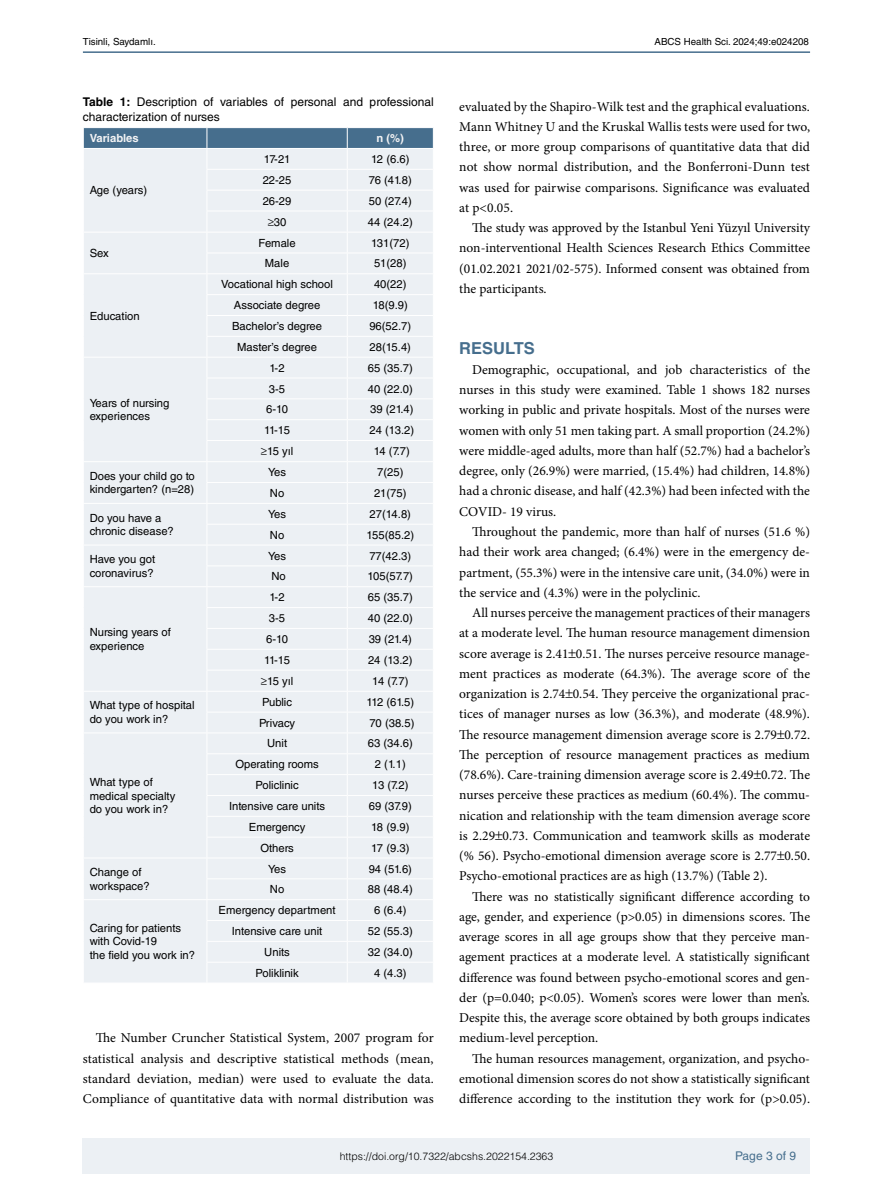
<style>
.page{position:relative;width:893px;height:1191px;background:#fff}
.page>*{position:absolute;margin:0;border:0;box-sizing:border-box;transform-origin:0 0}
.t1{font:700 16.5px "Helvetica LT Std";color:#466e8d}
.t2{font:13.5px/20.2px "Minion Pro";color:#000;text-align:justify}
.t3{font:12px/14.4px "Helvetica LT Std";color:#000}
.t4{font:12px "Helvetica LT Std";color:#466e8d}
.t5{font:11.25px/13.5px "Helvetica LT Std";color:#000}
.t6{font:700 11.25px "Helvetica LT Std";color:#f3f3f4}
.t7{font:300 10.5px "Helvetica LT Std";color:#000}
.t8{font:9.75px "Helvetica LT Std";color:#000}
.s1{font-weight:700}
</style>
<div class="page">
<hr style="left:83px;top:51px;width:727px;height:2px;background:#466e8d">
<div style="left:83px;top:1138px;width:727px;height:35px;background:#ecf0f4"></div>
<svg style="left:83px;top:128px;width:350px;height:854px;background:#e9edf2"></svg>
<div style="left:64px;top:1142px;width:765px;height:13px;background:#ecf0f4"></div>
<p class="t8" style="left:83px;top:36px;width:74px">Tisinli, Saydamlı.</p>
<p class="t8" style="left:655px;top:36px;width:156px">ABCS Health Sci. 2024;49:e024208</p>
<p class="t3" style="left:83px;top:95px;width:352px"><span class="s1">Table 1:</span> Description of variables of personal and professional characterization of nurses</p>
<p class="t6" style="left:90px;top:131px;width:51px">Variables</p>
<p class="t6" style="left:377px;top:131px;width:29px">n (%)</p>
<p class="t5" style="left:90px;top:184px;width:59px">Age (years)</p>
<p class="t5" style="left:90px;top:246px;width:21px">Sex</p>
<p class="t5" style="left:90px;top:309px;width:52px">Education</p>
<p class="t5" style="left:90px;top:396px;width:81px">Years of nursing experiences</p>
<p class="t5" style="left:264px;top:152px;width:28px">17-21</p>
<p class="t5" style="left:371px;top:152px;width:40px">12 (6.6)</p>
<p class="t5" style="left:263px;top:173px;width:30px">22-25</p>
<p class="t5" style="left:369px;top:173px;width:44px">76 (41.8)</p>
<p class="t5" style="left:263px;top:194px;width:30px">26-29</p>
<p class="t5" style="left:369px;top:194px;width:44px">50 (27.4)</p>
<p class="t5" style="left:268px;top:215px;width:20px">≥30</p>
<p class="t5" style="left:368px;top:215px;width:47px">44 (24.2)</p>
<p class="t5" style="left:259px;top:236px;width:39px">Female</p>
<p class="t5" style="left:371px;top:236px;width:40px">131(72)</p>
<p class="t5" style="left:265px;top:257px;width:26px">Male</p>
<p class="t5" style="left:374px;top:257px;width:34px">51(28)</p>
<p class="t5" style="left:221px;top:277px;width:113px">Vocational high school</p>
<p class="t5" style="left:374px;top:277px;width:34px">40(22)</p>
<p class="t5" style="left:234px;top:298px;width:88px">Associate degree</p>
<p class="t5" style="left:373px;top:298px;width:37px">18(9.9)</p>
<p class="t5" style="left:232px;top:319px;width:91px">Bachelor’s degree</p>
<p class="t5" style="left:369px;top:319px;width:43px">96(52.7)</p>
<p class="t5" style="left:237px;top:340px;width:81px">Master’s degree</p>
<p class="t5" style="left:370px;top:340px;width:43px">28(15.4)</p>
<p class="t5" style="left:270px;top:361px;width:16px">1-2</p>
<p class="t5" style="left:368px;top:361px;width:47px">65 (35.7)</p>
<p class="t5" style="left:269px;top:382px;width:18px">3-5</p>
<p class="t5" style="left:368px;top:382px;width:47px">40 (22.0)</p>
<p class="t5" style="left:266px;top:402px;width:23px">6-10</p>
<p class="t5" style="left:370px;top:402px;width:45px">39 (21.4)</p>
<p class="t5" style="left:264px;top:423px;width:27px">11-15</p>
<p class="t5" style="left:370px;top:423px;width:46px">24 (13.2)</p>
<p class="t5" style="left:261px;top:444px;width:34px">≥15 yıl</p>
<p class="t5" style="left:374px;top:444px;width:38px">14 (7.7)</p>
<p class="t5" style="left:90px;top:469px;width:107px">Does your child go to kindergarten? (n=28)</p>
<p class="t5" style="left:268px;top:465px;width:19px">Yes</p>
<p class="t5" style="left:377px;top:465px;width:28px">7(25)</p>
<p class="t5" style="left:270px;top:486px;width:16px">No</p>
<p class="t5" style="left:374px;top:486px;width:34px">21(75)</p>
<p class="t5" style="left:90px;top:511px;width:86px">Do you have a chronic disease?</p>
<p class="t5" style="left:268px;top:507px;width:19px">Yes</p>
<p class="t5" style="left:370px;top:507px;width:43px">27(14.8)</p>
<p class="t5" style="left:270px;top:528px;width:16px">No</p>
<p class="t5" style="left:366px;top:528px;width:49px">155(85.2)</p>
<p class="t5" style="left:90px;top:552px;width:67px">Have you got coronavirus?</p>
<p class="t5" style="left:268px;top:549px;width:19px">Yes</p>
<p class="t5" style="left:369px;top:549px;width:43px">77(42.3)</p>
<p class="t5" style="left:271px;top:569px;width:16px">No</p>
<p class="t5" style="left:368px;top:569px;width:47px">105(57.7)</p>
<p class="t5" style="left:90px;top:625px;width:83px">Nursing years of experience</p>
<p class="t5" style="left:270px;top:590px;width:16px">1-2</p>
<p class="t5" style="left:368px;top:590px;width:47px">65 (35.7)</p>
<p class="t5" style="left:269px;top:611px;width:18px">3-5</p>
<p class="t5" style="left:368px;top:611px;width:47px">40 (22.0)</p>
<p class="t5" style="left:266px;top:632px;width:23px">6-10</p>
<p class="t5" style="left:369px;top:632px;width:45px">39 (21.4)</p>
<p class="t5" style="left:264px;top:653px;width:27px">11-15</p>
<p class="t5" style="left:368px;top:653px;width:46px">24 (13.2)</p>
<p class="t5" style="left:261px;top:674px;width:34px">≥15 yıl</p>
<p class="t5" style="left:372px;top:674px;width:38px">14 (7.7)</p>
<p class="t5" style="left:90px;top:698px;width:106px">What type of hospital do you work in?</p>
<p class="t5" style="left:262px;top:695px;width:31px">Public</p>
<p class="t5" style="left:366px;top:695px;width:49px">112 (61.5)</p>
<p class="t5" style="left:259px;top:716px;width:38px">Privacy</p>
<p class="t5" style="left:369px;top:716px;width:47px">70 (38.5)</p>
<p class="t5" style="left:90px;top:775px;width:87px">What type of medical specialty do you work in?</p>
<p class="t5" style="left:267px;top:736px;width:22px">Unit</p>
<p class="t5" style="left:368px;top:736px;width:47px">63 (34.6)</p>
<p class="t5" style="left:235px;top:757px;width:85px">Operating rooms</p>
<p class="t5" style="left:375px;top:757px;width:32px">2 (1.1)</p>
<p class="t5" style="left:256px;top:778px;width:45px">Policlinic</p>
<p class="t5" style="left:372px;top:778px;width:38px">13 (7.2)</p>
<p class="t5" style="left:229px;top:799px;width:98px">Intensive care units</p>
<p class="t5" style="left:369px;top:799px;width:44px">69 (37.9)</p>
<p class="t5" style="left:249px;top:820px;width:58px">Emergency</p>
<p class="t5" style="left:371px;top:820px;width:40px">18 (9.9)</p>
<p class="t5" style="left:260px;top:841px;width:35px">Others</p>
<p class="t5" style="left:371px;top:841px;width:40px">17 (9.3)</p>
<p class="t5" style="left:90px;top:865px;width:62px">Change of workspace?</p>
<p class="t5" style="left:268px;top:861px;width:19px">Yes</p>
<p class="t5" style="left:369px;top:861px;width:45px">94 (51.6)</p>
<p class="t5" style="left:270px;top:882px;width:16px">No</p>
<p class="t5" style="left:368px;top:882px;width:47px">88 (48.4)</p>
<p class="t5" style="left:90px;top:921px;width:107px">Caring for patients with Covid-19<br>the field you work in?</p>
<p class="t5" style="left:219px;top:903px;width:119px">Emergency department</p>
<p class="t5" style="left:374px;top:903px;width:34px">6 (6.4)</p>
<p class="t5" style="left:232px;top:924px;width:92px">Intensive care unit</p>
<p class="t5" style="left:368px;top:924px;width:47px">52 (55.3)</p>
<p class="t5" style="left:264px;top:945px;width:27px">Units</p>
<p class="t5" style="left:368px;top:945px;width:47px">32 (34.0)</p>
<p class="t5" style="left:256px;top:966px;width:45px">Poliklinik</p>
<p class="t5" style="left:374px;top:966px;width:34px">4 (4.3)</p>
<p class="t2" style="left:83px;top:1028px;width:352px;text-indent:13px">The Number Cruncher Statistical System, 2007 program for statistical analysis and descriptive statistical methods (mean, standard deviation, median) were used to evaluate the data.<br>Compliance of quantitative data with normal distribution was</p>
<p class="t2" style="left:459px;top:96px;width:352px">evaluated by the Shapiro-Wilk test and the graphical evaluations.<br>Mann Whitney U and the Kruskal Wallis tests were used for two, three, or more group comparisons of quantitative data that did not show normal distribution, and the Bonferroni-Dunn test was used for pairwise comparisons. Significance was evaluated at p&lt;0.05.</p>
<p class="t2" style="left:459px;top:218px;width:352px;text-indent:13px">The study was approved by the Istanbul Yeni Yüzyıl University non-interventional Health Sciences Research Ethics Committee (01.02.2021 2021/02-575). Informed consent was obtained from the participants.</p>
<p class="t1" style="left:459px;top:338px;width:77px">RESULTS</p>
<p class="t2" style="left:459px;top:359px;width:352px;text-indent:13px">Demographic, occupational, and job characteristics of the nurses in this study were examined. Table 1 shows 182 nurses working in public and private hospitals. Most of the nurses were women with only 51 men taking part. A small proportion (24.2%) were middle-aged adults, more than half (52.7%) had a bachelor’s degree, only (26.9%) were married, (15.4%) had children, 14.8%) had a chronic disease, and half (42.3%) had been infected with the COVID- 19 virus.</p>
<p class="t2" style="left:459px;top:521px;width:352px;text-indent:13px">Throughout the pandemic, more than half of nurses (51.6 %) had their work area changed; (6.4%) were in the emergency de&shy;partment, (55.3%) were in the intensive care unit, (34.0%) were in the service and (4.3%) were in the polyclinic.</p>
<p class="t2" style="left:459px;top:602px;width:352px;text-indent:13px">All nurses perceive the management practices of their managers at a moderate level. The human resource management dimension score average is 2.41 0.51. The nurses perceive resource manage&shy;ment practices as moderate (64.3%). The average score of the organization is 2.74 0.54. They perceive the organizational prac&shy;tices of manager nurses as low (36.3%), and moderate (48.9%).<br>The resource management dimension average score is 2.79 0.72.<br>The perception of resource management practices as medium (78.6%). Care-training dimension average score is 2.49 0.72. The nurses perceive these practices as medium (60.4%). The commu&shy;nication and relationship with the team dimension average score is 2.29 0.73. Communication and teamwork skills as moderate (% 56). Psycho-emotional dimension average score is 2.77 0.50.<br>Psycho-emotional practices are as high (13.7%) (Table 2).</p>
<p class="t2" style="left:459px;top:886px;width:352px;text-indent:13px">There was no statistically significant difference according to age, gender, and experience (p&gt;0.05) in dimensions scores. The average scores in all age groups show that they perceive man&shy;agement practices at a moderate level. A statistically significant difference was found between psycho-emotional scores and gen&shy;der (p=0.040; p&lt;0.05). Women’s scores were lower than men’s.<br>Despite this, the average score obtained by both groups indicates medium-level perception.</p>
<p class="t2" style="left:459px;top:1048px;width:352px;text-indent:13px">The human resources management, organization, and psycho&shy;emotional dimension scores do not show a statistically significant difference according to the institution they work for (p&gt;0.05).</p>
<p class="t7" style="left:340px;top:1149px;width:215px">https://doi.org/10.7322/abcshs.2022154.2363</p>
<p class="t4" style="left:735px;top:1148px;width:62px">Page 3 of 9</p>
</div>
